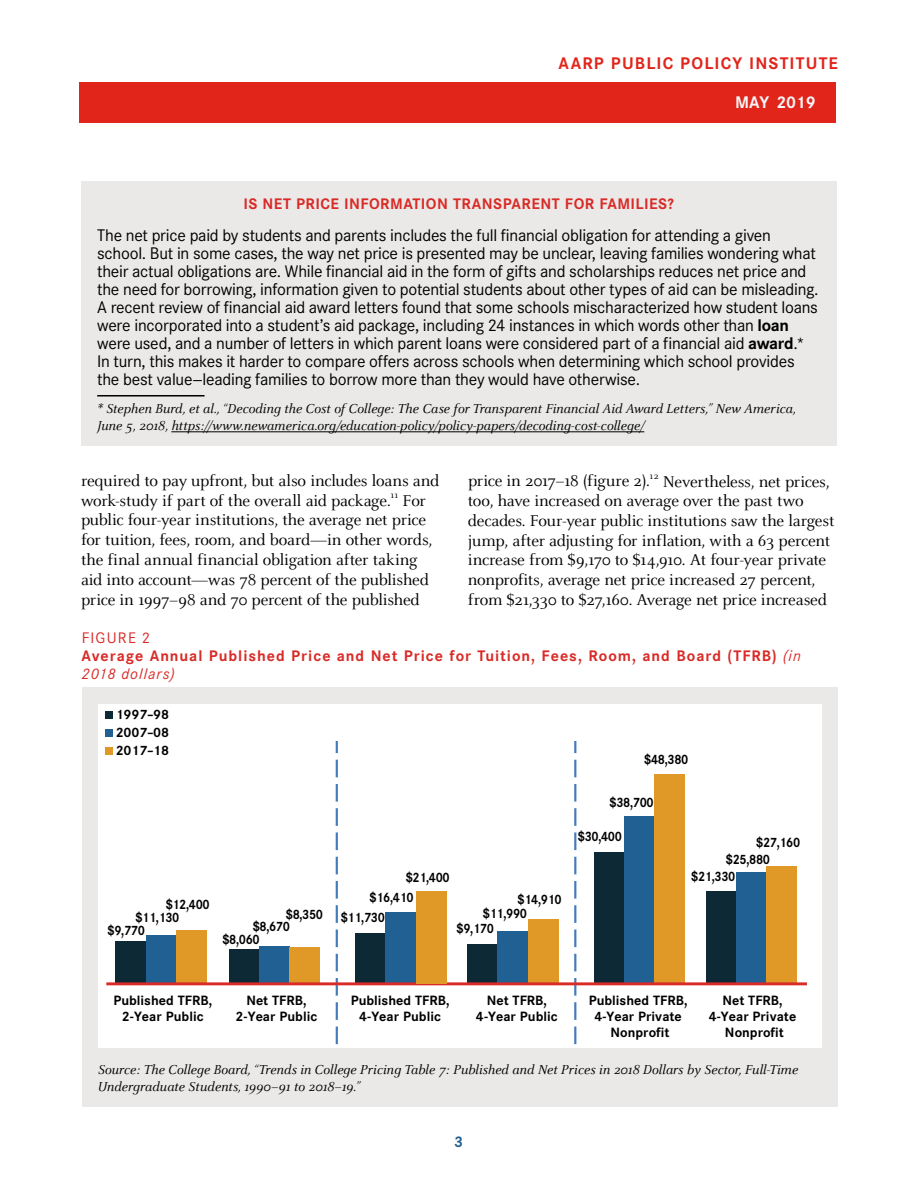
<style>
.page{position:relative;width:918px;height:1188px;background:#fff}
.page>*{position:absolute;margin:0;border:0;box-sizing:border-box;transform-origin:0 0}
.t1{font:17.25px/19.8px "Celeste Pro";letter-spacing:-.015em;color:#000}
.Box_Text{font:16.5px/18px "Corporate S";letter-spacing:-.015em;color:#000}
.t2{font:700 16.5px "Corporate S";letter-spacing:.07em;color:#e1251b}
.t3{font:700 16.5px "Corporate S";letter-spacing:-.01em;color:#f6f6f7}
.Box_Head{font:700 15px/18px "Corporate S";letter-spacing:.06em;color:#d92b27}
.Box_Head-2{font:700 15px "Corporate S";letter-spacing:.03em;color:#d92b27}
.t4{font:700 15px "Corporate S";color:#236092}
.TableSource{font:italic 14.25px/17.2px "Celeste Pro";letter-spacing:-.005em;color:#000}
.Division{font:700 13.2px/15.9px "Corporate S";color:#000;text-align:center}
.Division-2{font:700 13.2px "Corporate S";color:#000;scale:.9 1}
.s1{font-weight:700}
.s2{font-weight:400}
.s3{font-weight:400;font-style:italic}
</style>
<div class="page">
<div style="left:80px;top:83px;width:756px;height:40px;background:#e1251b"></div>
<div style="left:81px;top:182px;width:755px;height:264px;background:#eae9e8"></div>
<hr style="left:97px;top:395px;width:108px;height:2px;background:#000">
<hr style="left:171px;top:432px;width:473px;height:1px;background:#000">
<div style="left:82px;top:688px;width:756px;height:419px;background:#eae9e8"></div>
<div style="left:98px;top:704px;width:723px;height:344px;background:#fff"></div>
<div style="left:356px;top:933px;width:30px;height:50px;background:#0d2935"></div>
<div style="left:468px;top:944px;width:30px;height:39px;background:#0d2935"></div>
<div style="left:594px;top:852px;width:31px;height:131px;background:#0d2935"></div>
<div style="left:706px;top:891px;width:30px;height:92px;background:#0d2935"></div>
<div style="left:386px;top:912px;width:30px;height:71px;background:#216092"></div>
<div style="left:498px;top:932px;width:30px;height:51px;background:#216092"></div>
<div style="left:625px;top:816px;width:30px;height:167px;background:#216092"></div>
<div style="left:736px;top:872px;width:31px;height:111px;background:#216092"></div>
<div style="left:528px;top:919px;width:30px;height:64px;background:#e09826"></div>
<div style="left:655px;top:774px;width:30px;height:209px;background:#e09826"></div>
<div style="left:767px;top:866px;width:30px;height:117px;background:#e09826"></div>
<div style="left:116px;top:941px;width:30px;height:42px;background:#0d2935"></div>
<div style="left:229px;top:949px;width:30px;height:34px;background:#0d2935"></div>
<div style="left:146px;top:935px;width:30px;height:48px;background:#216092"></div>
<div style="left:259px;top:946px;width:31px;height:37px;background:#216092"></div>
<div style="left:176px;top:930px;width:30px;height:53px;background:#e09826"></div>
<div style="left:290px;top:947px;width:30px;height:36px;background:#e09826"></div>
<div style="left:105px;top:711px;width:7px;height:8px;background:#0d2935"></div>
<div style="left:105px;top:730px;width:7px;height:7px;background:#226093"></div>
<div style="left:105px;top:748px;width:7px;height:7px;background:#e09826"></div>
<svg style="left:336px;top:741px;width:2px;height:303px"></svg>
<svg style="left:574px;top:741px;width:2px;height:303px"></svg>
<hr style="left:106px;top:982px;width:701px;height:3px;background:#d92b27">
<div style="left:416px;top:891px;width:30px;height:92px;background:#e09826"></div>
<p class="t2" style="left:559px;top:53px;width:281px">AARP PUBLIC POLICY INSTITUTE</p>
<p class="t3" style="left:735px;top:92px;width:82px">MAY 2019</p>
<p class="Box_Head-2" style="left:243px;top:195px;width:432px">IS NET PRICE INFORMATION TRANSPARENT FOR FAMILIES?</p>
<p class="Box_Text" style="left:97px;top:226px;width:723px">The net price paid by students and parents includes the full financial obligation for attending a given school. But in some cases, the way net price is presented may be unclear, leaving families wondering what their actual obligations are. While financial aid in the form of gifts and scholarships reduces net price and the need for borrowing, information given to potential students about other types of aid can be misleading.<br>A recent review of financial aid award letters found that some schools mischaracterized how student loans were incorporated into a student’s aid package, including 24 instances in which words other than <span class="s1">loan </span>were used, and a number of letters in which parent loans were considered part of a financial aid <span class="s1">award</span>.* In turn, this makes it harder to compare offers across schools when determining which school provides the best value—leading families to borrow more than they would have otherwise.</p>
<p class="TableSource" style="left:97px;top:399px;width:700px">* Stephen Burd, et al., “Decoding the Cost of College: The Case for Transparent Financial Aid Award Letters,” New America,<br>June 5, 2018, https://www.newamerica.org/education-policy/policy-papers/decoding-cost-college/</p>
<p class="t1" style="left:81px;top:470px;width:360px">required to pay upfront, but also includes loans and work-study if part of the overall aid package.<sup>11</sup> For public four-year institutions, the average net price for tuition, fees, room, and board—in other words, the final annual financial obligation after taking aid into account—was 78 percent of the published price in 1997–98 and 70 percent of the published</p>
<p class="t1" style="left:468px;top:471px;width:368px">price in 2017–18 (figure 2).<sup>12</sup> Nevertheless, net prices, too, have increased on average over the past two decades. Four-year public institutions saw the largest jump, after adjusting for inflation, with a 63 percent increase from $9,170 to $14,910. At four-year private nonprofits, average net price increased 27 percent, from $21,330 to $27,160. Average net price increased</p>
<p class="Box_Head" style="left:82px;top:629px;width:721px"><span class="s2">FIGURE 2<br></span>Average Annual Published Price and Net Price for Tuition, Fees, Room, and Board (TFRB) <span class="s3">(in<br>2018 dollars)</span></p>
<p class="Division" style="left:116px;top:705px;width:55px;line-height:18.1px;text-align:justify">1997–98<br>2007–08<br>2017–18</p>
<p class="Division-2" style="left:644px;top:751px;width:51px">$48,380</p>
<p class="Division-2" style="left:610px;top:794px;width:51px">$38,700</p>
<p class="Division-2" style="left:578px;top:829px;width:51px">$30,400</p>
<p class="Division-2" style="left:756px;top:834px;width:51px">$27,160</p>
<p class="Division-2" style="left:726px;top:851px;width:51px">$25,880</p>
<p class="Division-2" style="left:406px;top:869px;width:51px">$21,400</p>
<p class="Division-2" style="left:691px;top:868px;width:51px">$21,330</p>
<p class="Division-2" style="left:166px;top:896px;width:51px">$12,400</p>
<p class="Division-2" style="left:135px;top:909px;width:51px">$11,130</p>
<p class="Division-2" style="left:108px;top:922px;width:43px">$9,770</p>
<p class="Division-2" style="left:286px;top:907px;width:43px">$8,350</p>
<p class="Division-2" style="left:253px;top:918px;width:43px">$8,670</p>
<p class="Division-2" style="left:222px;top:931px;width:43px">$8,060</p>
<p class="Division-2" style="left:370px;top:889px;width:51px">$16,410</p>
<p class="Division-2" style="left:341px;top:910px;width:51px">$11,730</p>
<p class="Division-2" style="left:518px;top:891px;width:51px">$14,910</p>
<p class="Division-2" style="left:483px;top:905px;width:51px">$11,990</p>
<p class="Division-2" style="left:457px;top:921px;width:43px">$9,170</p>
<p class="Division" style="left:113px;top:993px;width:100px">Published TFRB,<br>2-Year Public</p>
<p class="Division" style="left:236px;top:993px;width:83px">Net TFRB,<br>2-Year Public</p>
<p class="Division" style="left:351px;top:993px;width:100px">Published TFRB,<br>4-Year Public</p>
<p class="Division" style="left:589px;top:993px;width:100px">Published TFRB,<br>4-Year Private<br>Nonprofit</p>
<p class="Division" style="left:709px;top:993px;width:89px">Net TFRB,<br>4-Year Private<br>Nonprofit</p>
<p class="Division" style="left:476px;top:993px;width:83px">Net TFRB,<br>4-Year Public</p>
<p class="TableSource" style="left:98px;top:1060px;width:702px">Source: The College Board, “Trends in College Pricing Table 7: Published and Net Prices in 2018 Dollars by Sector, Full-Time<br>Undergraduate Students, 1990–91 to 2018–19.”</p>
<p class="t4" style="left:454px;top:1133px;width:11px">3</p>
</div>
